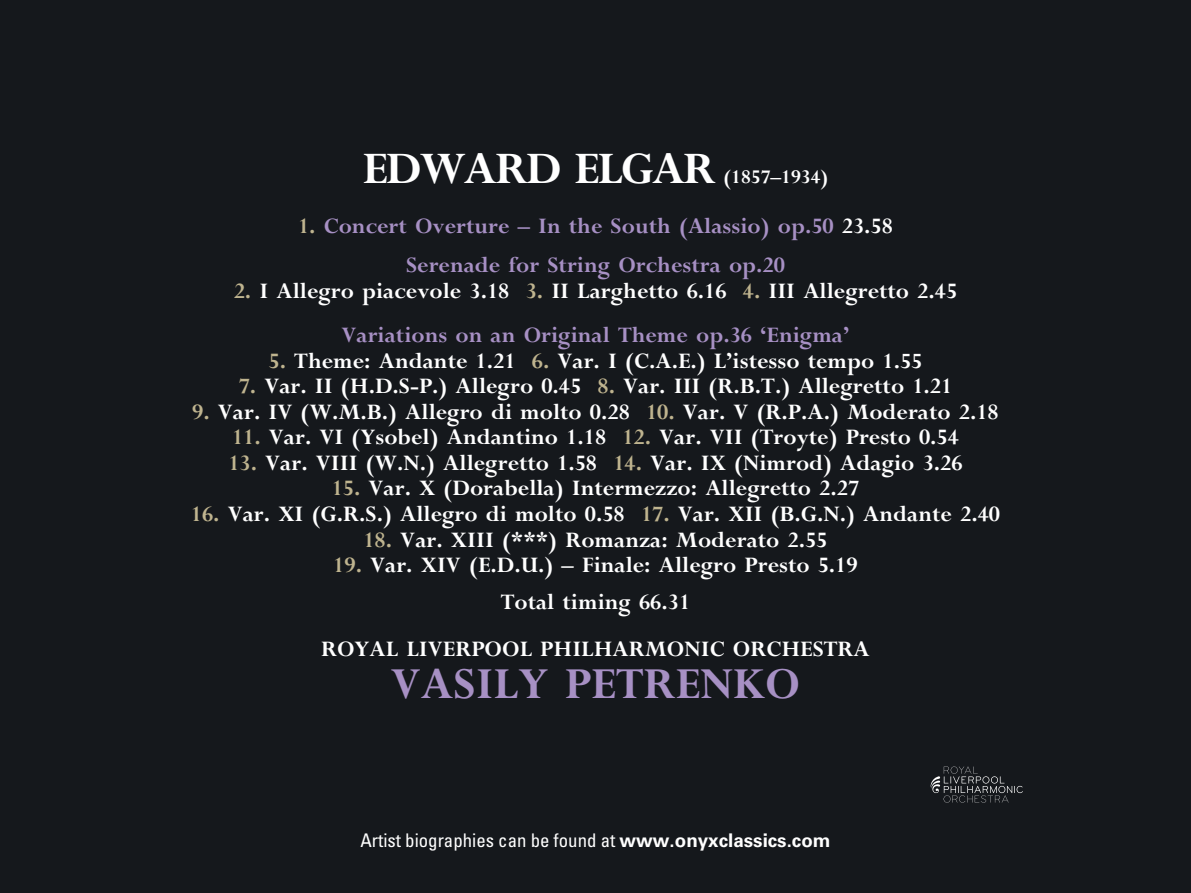
<style>
.page{position:relative;width:1191px;height:893px;background:#15181c}
.page>*{position:absolute;margin:0;border:0;box-sizing:border-box;transform-origin:0 0}
.t1{font:700 49.8px "M Perpetua";letter-spacing:-.04em;color:#fff}
.t2{font:700 48.75px "M Perpetua";color:#a790c4}
.t3{font:700 24.45px/44.1px "M Perpetua";color:#fff;text-align:center}
.t4{font:700 24.45px/38.7px "M Perpetua";color:#a790c4;text-align:center}
.t5{font:700 21.45px "M Perpetua";color:#fff}
.t6{font:condensed 18.75px "Univers";color:#fff}
.s1{color:#bfb48f}
.s2{color:#fff}
.s3{color:#a790c4}
.s4{font-family:"Perpetua"}
.s5{font-weight:700;font-stretch:normal}
</style>
<div class="page">
<svg style="left:930px;top:766px;width:92px;height:37px"></svg>
<h1 class="t1" style="left:362px;top:142px;width:355px">EDWARD ELGAR</h1>
<p class="t5" style="left:723px;top:166px;width:106px">(1857–1934)</p>
<p class="t4" style="left:298px;top:208px;width:596px"><span class="s1">1.</span> Concert Overture – In the South (Alassio) op.50 <span class="s2">23.58<br></span>Serenade for String Orchestra op.20</p>
<p class="t3" style="left:234px;top:269px;width:725px"><span class="s1">2.</span> I Allegro piacevole 3.18 <span class="s1">3.</span> II Larghetto 6.16 <span class="s1">4.</span> III Allegretto 2.45<br><span class="s3">Variations on an Original Theme op.36 ‘Enigma’</span></p>
<p class="t3" style="left:269px;top:339px;width:655px"><span class="s1">5.</span> Theme: Andante 1.21 <span class="s1">6.</span> Var. I (C.A.E.) L’istesso tempo <span class="s4">1.55</span></p>
<p class="t3" style="left:239px;top:365px;width:715px"><span class="s1">7.</span> Var. II (H.D.S-P.) Allegro 0.45 <span class="s1">8.</span> Var. III (R.B.T.) Allegretto 1.21</p>
<p class="t3" style="left:192px;top:390px;width:808px"><span class="s1">9.</span> Var. IV (W.M.B.) Allegro di molto 0.28 <span class="s1">10.</span> Var. V (R.P.A.) Moderato 2.18</p>
<p class="t3" style="left:232px;top:416px;width:728px"><span class="s1">11.</span> Var. VI (Ysobel) Andantino 1.18 <span class="s1">12.</span> Var. VII (Troyte) Presto 0.54</p>
<p class="t3" style="left:228px;top:441px;width:735px"><span class="s1">13.</span> Var. VIII (W.N.) Allegretto 1.58 <span class="s1">14.</span> Var. IX (Nimrod) Adagio 3.26</p>
<p class="t3" style="left:332px;top:467px;width:529px"><span class="s1">15.</span> Var. X (Dorabella) Intermezzo: Allegretto 2.27</p>
<p class="t3" style="left:191px;top:493px;width:810px"><span class="s1">16.</span> Var. XI (G.R.S.) Allegro di molto 0.58 <span class="s1">17.</span> Var. XII (B.G.N.) Andante 2.40</p>
<p class="t3" style="left:363px;top:518px;width:465px"><span class="s1">18.</span> Var. XIII (***) Romanza: Moderato 2.55</p>
<p class="t3" style="left:333px;top:547px;width:526px;line-height:37.2px"><span class="s1">19.</span> Var. XIV (E.D.U.) – Finale: Allegro Presto 5.19<br>Total timing 66.31</p>
<p class="t3" style="left:321px;top:627px;width:550px">ROYAL LIVERPOOL PHILHARMONIC ORCHESTRA</p>
<h2 class="t2" style="left:391px;top:657px;width:411px">VASILY PETRENKO</h2>
<p class="t6" style="left:360px;top:828px;width:471px">Artist biographies can be found at <span class="s5">www.onyxclassics.com</span></p>
</div>
